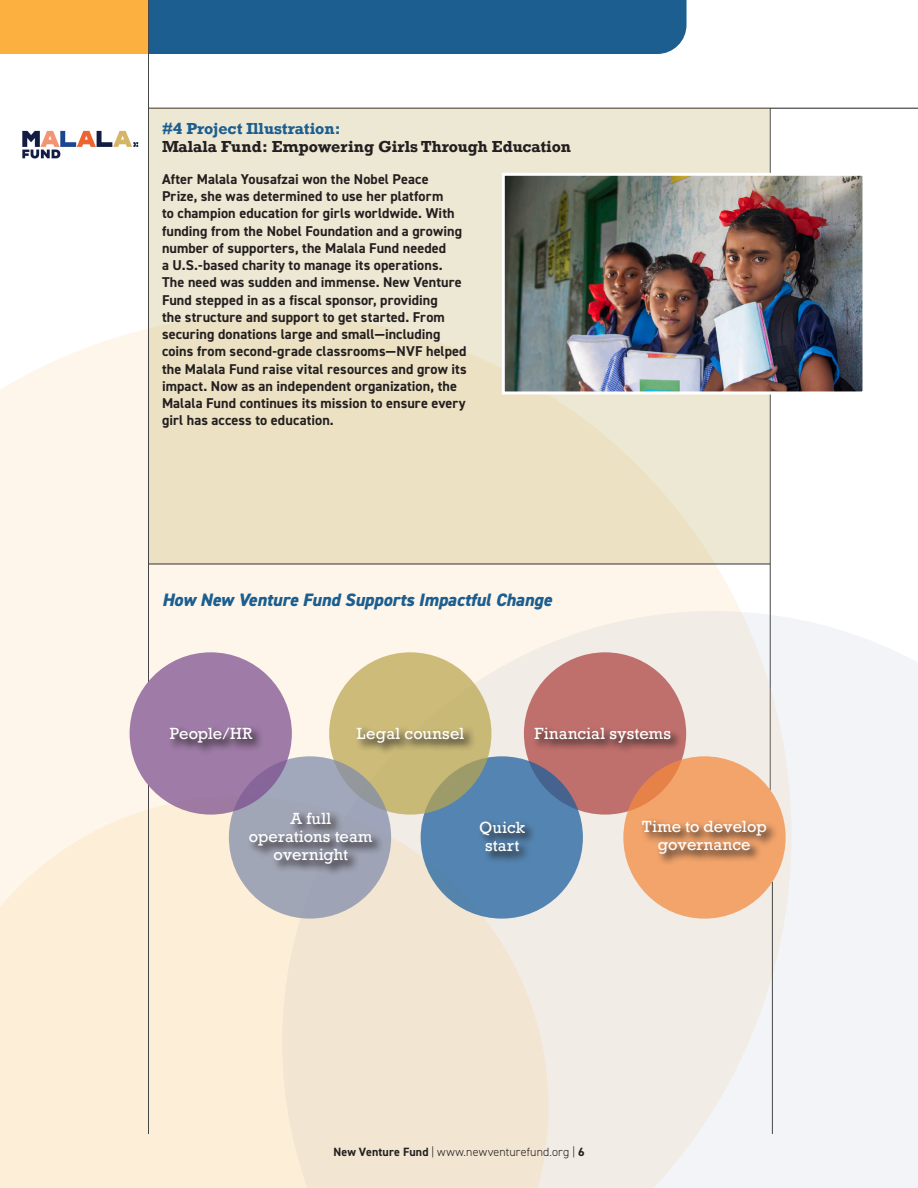
<style>
.page{position:relative;width:918px;height:1188px;background:#fff}
.page>*{position:absolute;margin:0;border:0;box-sizing:border-box;transform-origin:0 0}
.H_1{font:italic 800 18px "DIN2014";color:#1b5e8f}
.CHALLENEGS_GRAPH{font:15.3px/18.3px "Rockwell";letter-spacing:.01em;color:#fff;text-align:center}
.Main_text{font:15.3px/18.3px "Rockwell";letter-spacing:.01em;color:#fff;text-align:center}
.t1{font:700 15px/18px "Rockwell Nova";color:#231f20}
.text_for_Project_Illus{font:700 14.25px/17.2px "DIN2014";letter-spacing:.005em;color:#231f20}
.Main_text-2{font:300 12px "DIN2014";letter-spacing:.01em;color:#231f20}
.s1{color:#1b5e8f}
.s2{font-weight:700}
</style>
<div class="page">
<hr style="left:770px;top:108px;width:1px;height:682px;background:#454647">
<div style="left:0;top:329px;width:771px;height:467px;background:#fef6eb"></div>
<svg style="left:282px;top:611px;width:636px;height:577px"></svg>
<svg style="left:0;top:796px;width:548px;height:392px;background:#f8ead6"></svg>
<img style="left:22px;top:130px;width:117px;height:29px">
<hr style="left:148px;top:108px;width:770px;height:1px;background:#231f20">
<hr style="left:148px;top:564px;width:622px;height:1px;background:#231f20">
<hr style="left:148px;top:785px;width:1px;height:349px;background:#454647">
<hr style="left:772px;top:882px;width:1px;height:252px;background:#454647">
<div style="left:149px;top:0;width:538px;height:54px;background:#1b5e8f"></div>
<div style="left:0;top:0;width:148px;height:54px;background:#fbb03f"></div>
<div style="left:524px;top:652px;width:162px;height:163px;background:#c0706c;border-radius:50%"></div>
<div style="left:421px;top:756px;width:162px;height:163px;background:#5485b2;border-radius:50%"></div>
<svg style="left:329px;top:652px;width:162px;height:163px;background:#c6b777"></svg>
<svg style="left:229px;top:756px;width:162px;height:163px;background:#a0a5b5"></svg>
<svg style="left:623px;top:756px;width:163px;height:163px;background:#f2a26a"></svg>
<div style="left:130px;top:652px;width:162px;height:163px;background:#9f7ba7;border-radius:50%"></div>
<div style="left:167px;top:725px;width:97px;height:31px;background:#231f20;opacity:.75"></div>
<div style="left:354px;top:725px;width:122px;height:31px;background:#231f20;opacity:.75"></div>
<div style="left:531px;top:725px;width:152px;height:31px;background:#231f20;opacity:.75"></div>
<div style="left:246px;top:809px;width:139px;height:67px;background:#231f20;opacity:.75"></div>
<div style="left:639px;top:817px;width:140px;height:50px;background:#231f20;opacity:.75"></div>
<div style="left:477px;top:818px;width:61px;height:46px;background:#231f20;opacity:.75"></div>
<div style="left:148px;top:108px;width:622px;height:456px;background:linear-gradient(to right,#ece3c8,#ede6cf)"></div>
<img style="left:506px;top:177px;width:356px;height:213px">
<div style="left:502px;top:173px;width:364px;height:221px;border:3px solid #fff"></div>
<hr style="left:148px;top:0;width:1px;height:682px;background:#454647">
<h2 class="t1" style="left:162px;top:120px;width:411px"><span class="s1">#4 Project Illustration:<br></span>Malala Fund: Empowering Girls Through Education</h2>
<p class="text_for_Project_Illus" style="left:162px;top:170px;width:306px">After Malala Yousafzai won the Nobel Peace Prize, she was determined to use her platform<br>to champion education for girls worldwide. With funding from the Nobel Foundation and a growing number of supporters, the Malala Fund needed<br>a U.S.-based charity to manage its operations.<br>The need was sudden and immense. New Venture Fund stepped in as a fiscal sponsor, providing<br>the structure and support to get started. From securing donations large and small—including coins from second-grade classrooms—NVF helped the Malala Fund raise vital resources and grow its impact. Now as an independent organization, the Malala Fund continues its mission to ensure every girl has access to education.</p>
<p class="H_1" style="left:162px;top:588px;width:391px">How New Venture Fund Supports Impactful Change</p>
<p class="CHALLENEGS_GRAPH" style="left:170px;top:725px;width:84px">People/HR</p>
<p class="CHALLENEGS_GRAPH" style="left:357px;top:725px;width:109px">Legal counsel</p>
<p class="CHALLENEGS_GRAPH" style="left:534px;top:725px;width:138px">Financial systems</p>
<p class="CHALLENEGS_GRAPH" style="left:249px;top:809px;width:125px">A full operations team overnight</p>
<p class="CHALLENEGS_GRAPH" style="left:642px;top:818px;width:126px">Time to develop governance</p>
<p class="Main_text" style="left:479px;top:818px;width:48px">Quick start</p>
<p class="Main_text-2" style="left:333px;top:1145px;width:253px"><span class="s2">New Venture Fund</span> | www.newventurefund.org | <span class="s2">6</span></p>
</div>
